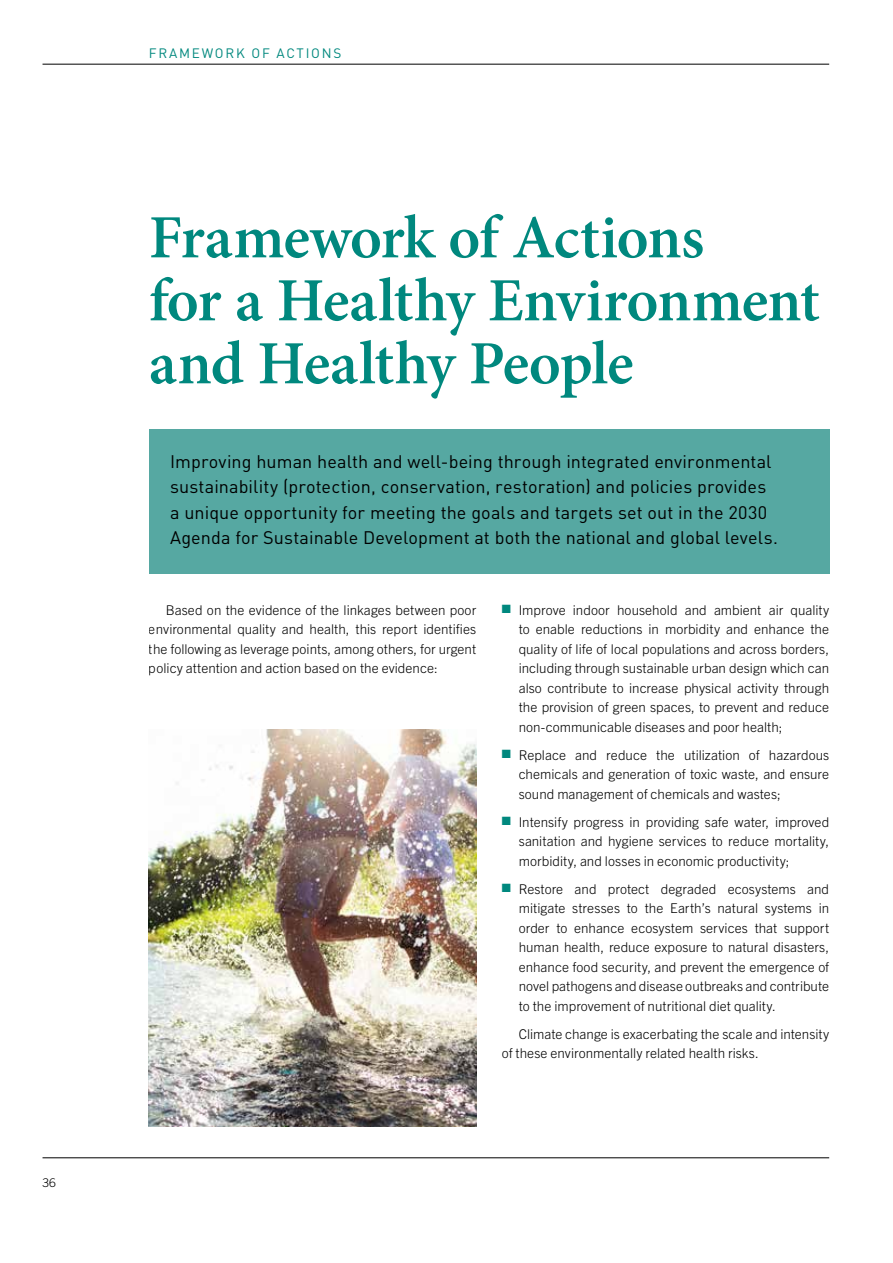
<style>
.page{position:relative;width:893px;height:1263px;background:#fff}
.page>*{position:absolute;margin:0;border:0;box-sizing:border-box;transform-origin:0 0}
.t1{font:600 61.5px/63px "Minion Pro";letter-spacing:-.02em;color:#00887e}
.t2{font:18px/25.5px "DIN Pro";letter-spacing:.005em;color:#000}
.t3{font:300 13.5px/19.5px "Trade Gothic Next LT Pro";color:#000;text-align:justify}
.t4{font:13.5px "DIN Pro";letter-spacing:.13em;color:#00887e}
.t5{font:300 12px "Trade Gothic";color:#000}
.s1{color:#00887e}
</style>
<div class="page">
<hr style="left:43px;top:64px;width:786px;height:1px;background:#000">
<hr style="left:43px;top:1157px;width:786px;height:1px;background:#000">
<div style="left:149px;top:429px;width:680px;height:145px;background:#56a8a2"></div>
<img style="left:149px;top:729px;width:327px;height:398px">
<p class="t5" style="left:43px;top:1175px;width:15px">36</p>
<p class="t4" style="left:149px;top:42px;width:194px">FRAMEWORK OF ACTIONS</p>
<h1 class="t1" style="left:149px;top:206px;width:672px">Framework of Actions<br>for a Healthy Environment and Healthy People</h1>
<p class="t2" style="left:170px;top:446px;width:609px">Improving human health and well-being through integrated environmental sustainability (protection, conservation, restoration) and policies provides a unique opportunity for meeting the goals and targets set out in the 2030<br>Agenda for Sustainable Development at both the national and global levels.</p>
<p class="t3" style="left:149px;top:599px;width:329px;text-indent:17px">Based on the evidence of the linkages between poor environmental quality and health, this report identifies the following as leverage points, among others, for urgent policy attention and action based on the evidence:</p>
<p class="t3" style="left:519px;top:599px;width:312px;text-indent:-17px"><span class="s1">■</span> Improve indoor household and ambient air quality to enable reductions in morbidity and enhance the quality of life of local populations and across borders, including through sustainable urban design which can also contribute to increase physical activity through the provision of green spaces, to prevent and reduce non-communicable diseases and poor health;</p>
<p class="t3" style="left:519px;top:744px;width:312px;text-indent:-17px"><span class="s1">■</span> Replace and reduce the utilization of hazardous chemicals and generation of toxic waste, and ensure sound management of chemicals and wastes;</p>
<p class="t3" style="left:519px;top:811px;width:312px;text-indent:-17px"><span class="s1">■</span> Intensify progress in providing safe water, improved sanitation and hygiene services to reduce mortality, morbidity, and losses in economic productivity;</p>
<p class="t3" style="left:519px;top:878px;width:312px;text-indent:-17px"><span class="s1">■</span> Restore and protect degraded ecosystems and mitigate stresses to the Earth’s natural systems in order to enhance ecosystem services that support human health, reduce exposure to natural disasters, enhance food security, and prevent the emergence of novel pathogens and disease outbreaks and contribute to the improvement of nutritional diet quality.</p>
<p class="t3" style="left:502px;top:1023px;width:329px;text-indent:17px">Climate change is exacerbating the scale and intensity of these environmentally related health risks.</p>
</div>
